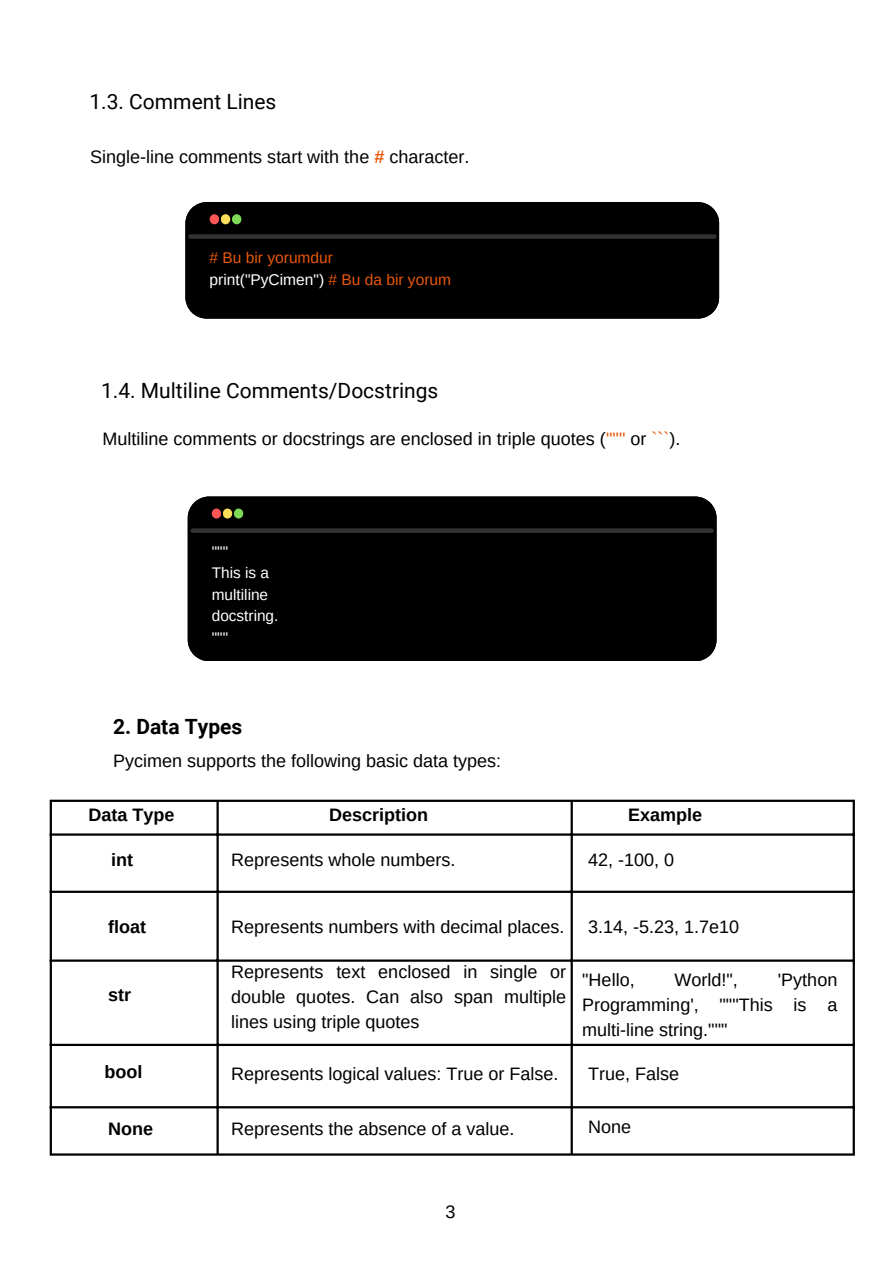
<style>
.page{position:relative;width:894px;height:1264px;background:#fff}
.page>*{position:absolute;margin:0;border:0;box-sizing:border-box;transform-origin:0 0}
.t1{font:21px "Roboto";color:#000}
.t2{font:700 21px "Roboto";color:#000}
.t3{font:18px/24.8px "Arimo";color:#000;text-align:justify}
.t4{font:700 18px "Arimo";color:#000}
.t5{font:15.45px "Arimo";color:#fff}
.t6{font:15.45px "Arimo";color:#e9580c}
.s1{font-weight:700;color:#e9580c}
.s2{color:#e9580c}
</style>
<div class="page">
<div style="left:185px;top:202px;width:533px;height:116px;background:#000"></div>
<div style="left:190px;top:234px;width:524px;height:5px;background:#333"></div>
<div style="left:209px;top:214px;width:10px;height:10px;background:#ff5757;border-radius:50%"></div>
<div style="left:221px;top:214px;width:9px;height:10px;background:#ffde59;border-radius:50%"></div>
<div style="left:232px;top:214px;width:9px;height:10px;background:#7ed957;border-radius:50%"></div>
<div style="left:188px;top:496px;width:528px;height:165px;background:#000"></div>
<div style="left:192px;top:528px;width:519px;height:5px;background:#333"></div>
<div style="left:212px;top:508px;width:9px;height:10px;background:#ff5757;border-radius:50%"></div>
<div style="left:223px;top:508px;width:9px;height:10px;background:#ffde59;border-radius:50%"></div>
<div style="left:234px;top:508px;width:9px;height:10px;background:#7ed957;border-radius:50%"></div>
<hr style="left:50px;top:802px;width:2px;height:351px;background:#000">
<hr style="left:216px;top:802px;width:3px;height:351px;background:#000">
<hr style="left:570px;top:802px;width:2px;height:351px;background:#000">
<hr style="left:852px;top:802px;width:2px;height:351px;background:#000">
<hr style="left:50px;top:799px;width:804px;height:3px;background:#000">
<hr style="left:50px;top:833px;width:804px;height:2px;background:#000">
<hr style="left:50px;top:890px;width:804px;height:2px;background:#000">
<hr style="left:50px;top:959px;width:804px;height:2px;background:#000">
<hr style="left:50px;top:1043px;width:804px;height:3px;background:#000">
<hr style="left:50px;top:1106px;width:804px;height:2px;background:#000">
<hr style="left:50px;top:1153px;width:804px;height:2px;background:#000">
<p class="t1" style="left:89px;top:89px;width:188px">1.3. Comment Lines</p>
<p class="t3" style="left:90px;top:145px;width:381px">Single-line comments start with the <span class="s1">#</span> character.</p>
<p class="t6" style="left:209px;top:249px;width:125px"># Bu bir yorumdur</p>
<p class="t5" style="left:209px;top:271px;width:243px">print("PyCimen") <span class="s2"># Bu da bir yorum</span></p>
<p class="t1" style="left:101px;top:378px;width:339px">1.4. Multiline Comments/Docstrings</p>
<h1 class="t3" style="left:103px;top:427px;width:579px">Multiline comments or docstrings are enclosed in triple quotes (<span class="s2">"""</span> or <span class="s2">```</span>).</h1>
<p class="t5" style="left:212px;top:543px;width:18px">"""</p>
<p class="t5" style="left:212px;top:564px;width:59px">This is a</p>
<p class="t5" style="left:212px;top:586px;width:58px">multiline</p>
<p class="t5" style="left:212px;top:607px;width:68px">docstring.</p>
<p class="t5" style="left:212px;top:629px;width:18px">"""</p>
<p class="t2" style="left:113px;top:715px;width:131px">2. Data Types</p>
<p class="t3" style="left:113px;top:748px;width:389px">Pycimen supports the following basic data types:</p>
<p class="t4" style="left:88px;top:804px;width:87px">Data Type</p>
<p class="t4" style="left:329px;top:804px;width:100px">Description</p>
<p class="t4" style="left:628px;top:804px;width:75px">Example</p>
<p class="t4" style="left:111px;top:849px;width:23px">int</p>
<p class="t3" style="left:231px;top:847px;width:226px">Represents whole numbers.</p>
<p class="t3" style="left:588px;top:847px;width:87px">42, -100, 0</p>
<p class="t4" style="left:108px;top:916px;width:39px">float</p>
<p class="t4" style="left:108px;top:984px;width:25px">str</p>
<p class="t4" style="left:104px;top:1061px;width:39px">bool</p>
<p class="t4" style="left:108px;top:1118px;width:46px">None</p>
<p class="t3" style="left:231px;top:914px;width:334px">Represents numbers with decimal places.</p>
<p class="t3" style="left:231px;top:959px;width:336px">Represents text enclosed in single or double quotes. Can also span multiple lines using triple quotes</p>
<p class="t3" style="left:231px;top:1061px;width:328px">Represents logical values: True or False.</p>
<p class="t3" style="left:231px;top:1116px;width:284px">Represents the absence of a value.</p>
<p class="t3" style="left:588px;top:914px;width:152px">3.14, -5.23, 1.7e10</p>
<p class="t3" style="left:582px;top:967px;width:54px">"Hello,</p>
<p class="t3" style="left:674px;top:967px;width:65px">World!",</p>
<p class="t3" style="left:582px;top:967px;width:256px;text-indent:195px">'Python Programming', """This is a multi-line string."""</p>
<p class="t3" style="left:588px;top:1061px;width:92px">True, False</p>
<p class="t3" style="left:588px;top:1114px;width:45px">None</p>
<p class="t3" style="left:445px;top:1198px;width:12px">3</p>
</div>
